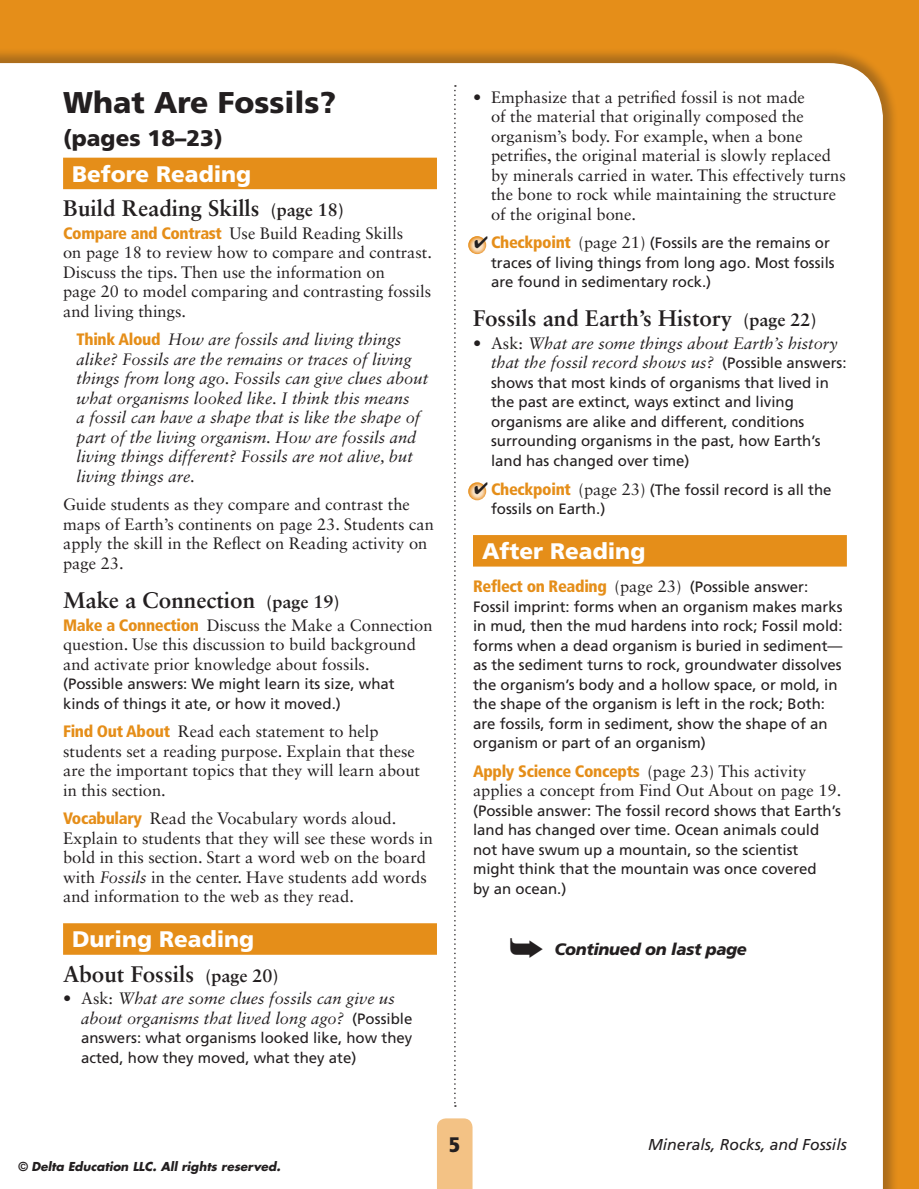
<style>
.page{position:relative;width:919px;height:1189px;background:#fff}
.page>*{position:absolute;margin:0;border:0;box-sizing:border-box;transform-origin:0 0}
.t1{font:900 30px "Frutiger LT Std";color:#231f20}
.t2{font:700 22.5px "Sabon LT Std";color:#231f20}
.t3{font:900 22.5px "Frutiger LT Std";color:#fff}
.t4{font:900 22.5px "Frutiger LT Std";color:#231f20}
.t5{font:900 condensed 21px "Frutiger LT Std";color:#231f20}
.t6{font:16.5px/19.5px "Sabon LT Std";color:#231f20}
.t7{font:italic 16.5px/19.5px "Sabon LT Std";color:#231f20}
.t8{font:900 condensed 16.5px "Frutiger LT Std";letter-spacing:-.02em;color:#e58e19}
.t9{font:italic 900 16.5px "Frutiger LT Std";letter-spacing:-.02em;color:#231f20}
.t10{font:italic 15.75px "Frutiger LT Std";color:#231f20}
.t11{font:15px/19.5px "Frutiger LT Std";color:#231f20}
.t12{font:italic 700 12px "Futura";color:#231f20}
.s1{font-size:18px}
.s2{font-family:"Frutiger LT Std";font-weight:900;font-stretch:condensed;color:#e58e19}
.s3{font-family:"Frutiger LT Std";font-weight:900;font-style:normal;font-stretch:condensed;color:#e58e19}
.s4{font-style:italic}
.s5{font-style:normal}
.s6{font-family:"Frutiger LT Std";font-style:normal;font-size:15px}
.s7{font-weight:900;font-stretch:condensed;font-size:16.5px;color:#e58e19}
.s8{font-family:"Sabon LT Std";font-size:16.5px}
.s9{font-family:"Sabon LT Std";font-weight:400;font-stretch:normal;color:#231f20}
.s10{font-weight:400;font-stretch:normal;font-size:15px;color:#231f20}
</style>
<div class="page">
<div style="left:0;top:0;width:918px;height:1188px;background:#e58e19"></div>
<div style="left:0;top:46px;width:918px;height:1142px;background:#231f20;opacity:.3"></div>
<div style="left:1px;top:63px;width:881px;height:1125px;background:#fff"></div>
<div style="left:437px;top:1118px;width:35px;height:70px;background:#f3c285"></div>
<svg style="left:454px;top:85px;width:1px;height:1021px"></svg>
<div style="left:63px;top:158px;width:374px;height:31px;background:#e58e19"></div>
<div style="left:63px;top:923px;width:374px;height:31px;background:#e58e19"></div>
<div style="left:473px;top:535px;width:373px;height:31px;background:#e58e19"></div>
<svg style="left:468px;top:236px;width:18px;height:18px"></svg>
<svg style="left:468px;top:482px;width:18px;height:18px"></svg>
<svg style="left:0;top:63px;width:1px;height:1125px"></svg>
<svg style="left:510px;top:938px;width:32px;height:19px"></svg>
<h1 class="t1" style="left:63px;top:84px;width:274px">What Are Fossils?</h1>
<h2 class="t4" style="left:63px;top:124px;width:161px">(pages 18–23)</h2>
<h2 class="t3" style="left:72px;top:160px;width:181px">Before Reading</h2>
<h2 class="t2" style="left:63px;top:194px;width:282px">Build Reading Skills <span class="s1">(page 18)</span></h2>
<p class="t6" style="left:63px;top:223px;width:370px"><span class="s2">Compare and Contrast</span> Use Build Reading Skills<br>on page 18 to review how to compare and contrast.<br>Discuss the tips. Then use the information on<br>page 20 to model comparing and contrasting fossils and living things.</p>
<p class="t7" style="left:77px;top:330px;width:353px"><span class="s3">Think Aloud</span> How are fossils and living things alike? Fossils are the remains or traces of living things from long ago. Fossils can give clues about what organisms looked like. I think this means<br>a fossil can have a shape that is like the shape of part of the living organism. How are fossils and living things different? Fossils are not alive, but living things are.</p>
<p class="t6" style="left:63px;top:494px;width:372px">Guide students as they compare and contrast the maps of Earth’s continents on page 23. Students can apply the skill in the Reflect on Reading activity on page 23.</p>
<h2 class="t2" style="left:63px;top:586px;width:278px">Make a Connection <span class="s1">(page 19)</span></h2>
<p class="t6" style="left:63px;top:614px;width:371px"><span class="s2">Make a Connection</span> Discuss the Make a Connection question. Use this discussion to build background and activate prior knowledge about fossils.</p>
<p class="t11" style="left:63px;top:674px;width:333px">(Possible answers: We might learn its size, what kinds of things it ate, or how it moved.)</p>
<p class="t6" style="left:63px;top:721px;width:358px"><span class="s2">Find Out About</span> Read each statement to help students set a reading purpose. Explain that these are the important topics that they will learn about in this section.</p>
<p class="t6" style="left:63px;top:808px;width:371px"><span class="s2">Vocabulary</span> Read the Vocabulary words aloud.<br>Explain to students that they will see these words in bold in this section. Start a word web on the board with <span class="s4">Fossils</span> in the center. Have students add words and information to the web as they read.</p>
<h2 class="t3" style="left:72px;top:925px;width:184px">During Reading</h2>
<h2 class="t2" style="left:63px;top:959px;width:217px">About Fossils <span class="s1">(page 20)</span></h2>
<p class="t7" style="left:81px;top:988px;width:332px;text-indent:-18px"><span class="s5">• Ask:</span> What are some clues fossils can give us about organisms that lived long ago? <span class="s6">(Possible</span></p>
<p class="t11" style="left:81px;top:1028px;width:332px">answers: what organisms looked like, how they acted, how they moved, what they ate)</p>
<p class="t6" style="left:491px;top:87px;width:356px;text-indent:-18px">• Emphasize that a petrified fossil is not made<br>of the material that originally composed the organism’s body. For example, when a bone petrifies, the original material is slowly replaced by minerals carried in water. This effectively turns the bone to rock while maintaining the structure of the original bone.</p>
<p class="t11" style="left:491px;top:233px;width:345px;text-indent:-17px">✔ <span class="s7">Checkpoint</span> <span class="s8">(page 21)</span> (Fossils are the remains or traces of living things from long ago. Most fossils are found in sedimentary rock.)</p>
<h2 class="t2" style="left:473px;top:304px;width:345px">Fossils and Earth’s History <span class="s1">(page 22)</span></h2>
<p class="t7" style="left:491px;top:333px;width:357px;text-indent:-18px"><span class="s5">• Ask:</span> What are some things about Earth’s history that the fossil record shows us? <span class="s6">(Possible answers:</span></p>
<p class="t11" style="left:491px;top:373px;width:339px">shows that most kinds of organisms that lived in the past are extinct, ways extinct and living organisms are alike and different, conditions surrounding organisms in the past, how Earth’s land has changed over time)</p>
<p class="t11" style="left:491px;top:479px;width:342px;text-indent:-17px">✔ <span class="s7">Checkpoint</span> <span class="s8">(page 23)</span> (The fossil record is all the fossils on Earth.)</p>
<h2 class="t3" style="left:482px;top:537px;width:165px">After Reading</h2>
<p class="t8" style="left:473px;top:576px;width:336px">Reflect on Reading <span class="s9">(page 23)</span> <span class="s10">(Possible answer:</span></p>
<p class="t11" style="left:473px;top:596px;width:371px">Fossil imprint: forms when an organism makes marks in mud, then the mud hardens into rock; Fossil mold: forms when a dead organism is buried in sediment— as the sediment turns to rock, groundwater dissolves the organism’s body and a hollow space, or mold, in the shape of the organism is left in the rock; Both: are fossils, form in sediment, show the shape of an organism or part of an organism)</p>
<p class="t8" style="left:473px;top:760px;width:335px">Apply Science Concepts <span class="s9">(page 23) This activity</span></p>
<p class="t6" style="left:473px;top:780px;width:369px">applies a concept from Find Out About on page 19.</p>
<p class="t11" style="left:473px;top:800px;width:369px">(Possible answer: The fossil record shows that Earth’s land has changed over time. Ocean animals could not have swum up a mountain, so the scientist might think that the mountain was once covered<br>by an ocean.)</p>
<p class="t9" style="left:554px;top:938px;width:194px">Continued on last page</p>
<p class="t12" style="left:18px;top:1157px;width:263px"><span class="s5">©</span> Delta Education LLC. All rights reserved.</p>
<p class="t5" style="left:449px;top:1131px;width:12px">5</p>
<p class="t10" style="left:647px;top:1135px;width:200px">Minerals, Rocks, and Fossils</p>
</div>
